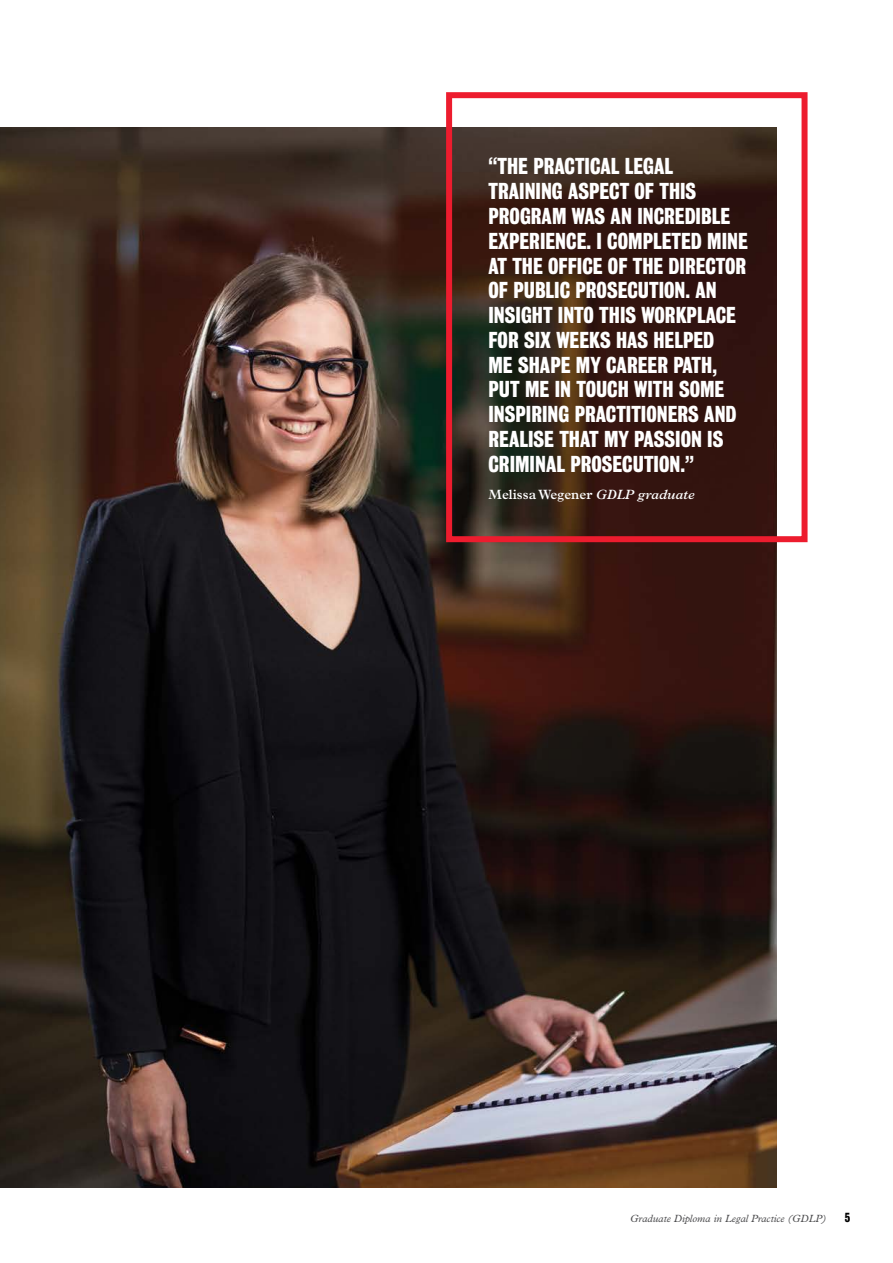
<style>
.page{position:relative;width:893px;height:1263px;background:#fff}
.page>*{position:absolute;margin:0;border:0;box-sizing:border-box;transform-origin:0 0}
.t1{font:700 21px/24.8px "Bureau Grot Condensed";color:#fff}
.t2{font:600 13.5px "Plantin MT Std";color:#fff}
.t3{font:700 12px "Bureau Grot Condensed";color:#000}
.t4{font:italic 10.5px "Plantin MT Std";color:#4d4d4f}
.s1{font-style:italic}
</style>
<div class="page">
<img style="left:0;top:128px;width:777px;height:1059px">
<div style="left:446px;top:92px;width:361px;height:450px;border:6px solid #ed1c2e"></div>
<p class="t1" style="left:488px;top:154px;width:261px">“THE PRACTICAL LEGAL<br>TRAINING ASPECT OF THIS<br>PROGRAM WAS AN INCREDIBLE<br>EXPERIENCE. I COMPLETED MINE<br>AT THE OFFICE OF THE DIRECTOR<br>OF PUBLIC PROSECUTION. AN<br>INSIGHT INTO THIS WORKPLACE<br>FOR SIX WEEKS HAS HELPED<br>ME SHAPE MY CAREER PATH,<br>PUT ME IN TOUCH WITH SOME<br>INSPIRING PRACTITIONERS AND<br>REALISE THAT MY PASSION IS<br>CRIMINAL PROSECUTION.”</p>
<p class="t2" style="left:488px;top:487px;width:207px">Melissa Wegener <span class="s1">GDLP graduate</span></p>
<p class="t4" style="left:630px;top:1212px;width:198px">Graduate Diploma in Legal Practice (GDLP)</p>
<p class="t3" style="left:845px;top:1210px;width:7px">5</p>
</div>
